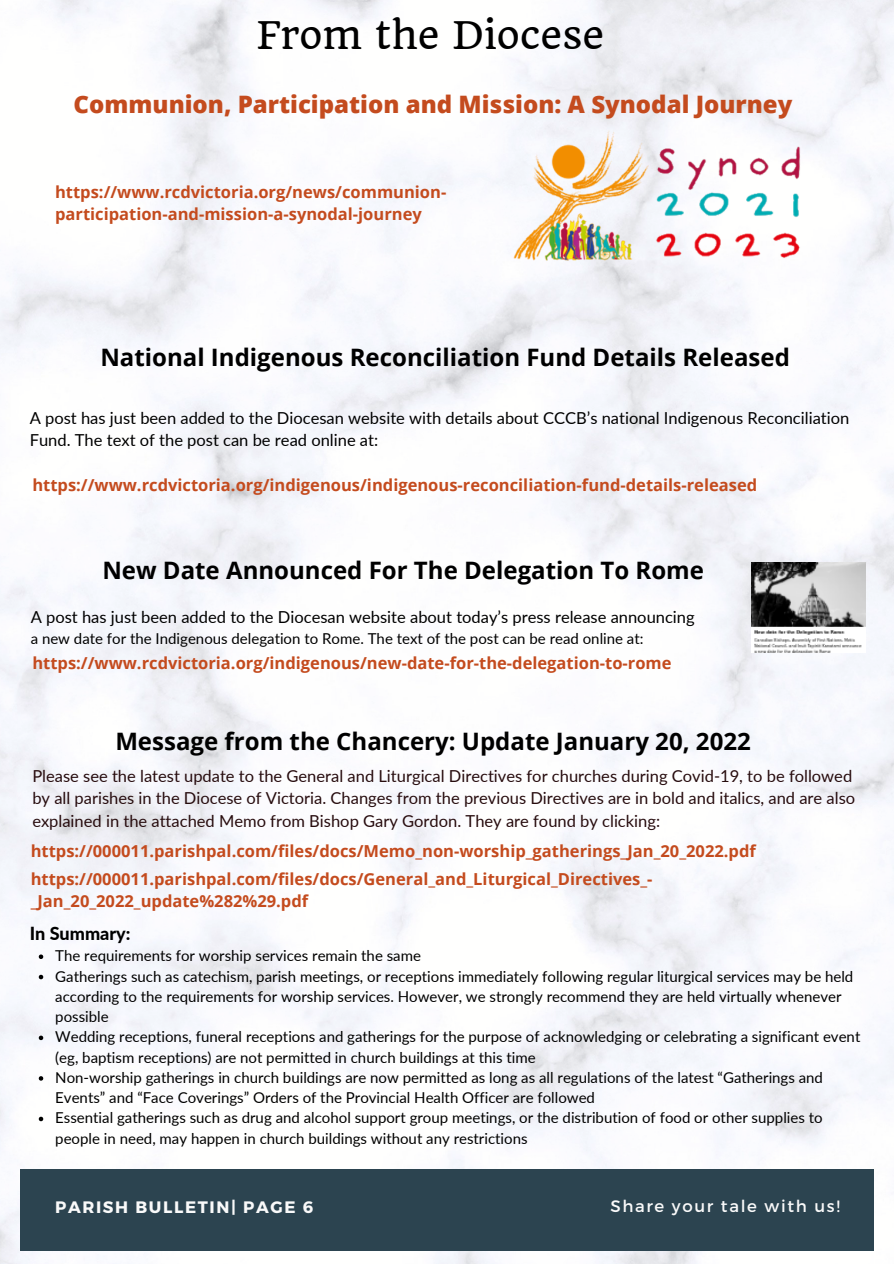
<style>
.page{position:relative;width:894px;height:1264px;background:#fff}
.page>*{position:absolute;margin:0;border:0;box-sizing:border-box;transform-origin:0 0}
.t1{font:37.05px "Quando";color:#000}
.t2{font:700 24px "Open Sans";color:#000}
.t3{font:800 24px "Open Sans";color:#c44b1e}
.t4{font:800 18px "Lato";color:#000}
.t5{font:700 16.5px/22.5px "Open Sans";color:#c44b1e}
.t6{font:16.5px/22.5px "Lato";color:#270c0e}
.t7{font:16.5px/22.5px "Lato";color:#000}
.t8{font:700 16.5px "Montserrat";letter-spacing:.1em;color:#fafafa}
.t9{font:16.5px "Montserrat";letter-spacing:.1em;color:#fafafa}
.t10{font:15px/20.2px "Lato";color:#000}
</style>
<div class="page">
<img style="left:0;top:0;width:893px;height:1263px">
<div style="left:20px;top:1169px;width:853px;height:81px;background:#2c4450"></div>
<img style="left:513px;top:129px;width:295px;height:132px">
<svg style="left:39px;top:954px;width:4px;height:5px"></svg>
<svg style="left:39px;top:974px;width:4px;height:5px"></svg>
<svg style="left:39px;top:1035px;width:4px;height:5px"></svg>
<svg style="left:39px;top:1076px;width:4px;height:4px"></svg>
<svg style="left:39px;top:1116px;width:4px;height:5px"></svg>
<img style="left:751px;top:562px;width:114px;height:90px">
<p class="t1" style="left:256px;top:12px;width:349px">From the Diocese</p>
<p class="t3" style="left:74px;top:87px;width:720px">Communion, Participation and Mission: A Synodal Journey</p>
<p class="t5" style="left:55px;top:180px;width:392px">https://www.rcdvictoria.org/news/communion&shy;participation-and-mission-a-synodal-journey</p>
<p class="t2" style="left:100px;top:340px;width:690px">National Indigenous Reconciliation Fund Details Released</p>
<p class="t7" style="left:30px;top:406px;width:820px">A post has just been added to the Diocesan website with details about CCCB’s national Indigenous Reconciliation<br>Fund. The text of the post can be read online at:</p>
<p class="t5" style="left:32px;top:473px;width:726px">https://www.rcdvictoria.org/indigenous/indigenous-reconciliation-fund-details-released</p>
<p class="t2" style="left:102px;top:553px;width:603px">New Date Announced For The Delegation To Rome</p>
<p class="t7" style="left:31px;top:605px;width:665px">A post has just been added to the Diocesan website about today’s press release announcing</p>
<p class="t10" style="left:31px;top:628px;width:614px">a new date for the Indigenous delegation to Rome. The text of the post can be read online at:</p>
<p class="t5" style="left:32px;top:651px;width:640px">https://www.rcdvictoria.org/indigenous/new-date-for-the-delegation-to-rome</p>
<p class="t2" style="left:115px;top:724px;width:636px">Message from the Chancery: Update January 20, 2022</p>
<p class="t6" style="left:32px;top:764px;width:824px">Please see the latest update to the General and Liturgical Directives for churches during Covid-19, to be followed by all parishes in the Diocese of Victoria. Changes from the previous Directives are in bold and italics, and are also explained in the attached Memo from Bishop Gary Gordon. They are found by clicking:</p>
<p class="t5" style="left:31px;top:839px;width:726px">https://000011.parishpal.com/files/docs/Memo_non-worship_gatherings_Jan_20_2022.pdf</p>
<p class="t5" style="left:31px;top:867px;width:623px">https://000011.parishpal.com/files/docs/General_and_Liturgical_Directives_- _Jan_20_2022_update%282%29.pdf</p>
<p class="t10" style="left:55px;top:945px;width:367px">The requirements for worship services remain the same</p>
<p class="t10" style="left:55px;top:965px;width:799px">Gatherings such as catechism, parish meetings, or receptions immediately following regular liturgical services may be held according to the requirements for worship services. However, we strongly recommend they are held virtually whenever possible</p>
<p class="t10" style="left:55px;top:1026px;width:806px">Wedding receptions, funeral receptions and gatherings for the purpose of acknowledging or celebrating a significant event (eg, baptism receptions) are not permitted in church buildings at this time</p>
<p class="t10" style="left:55px;top:1066px;width:769px">Non-worship gatherings in church buildings are now permitted as long as all regulations of the latest “Gatherings and<br>Events” and “Face Coverings” Orders of the Provincial Health Officer are followed</p>
<p class="t10" style="left:55px;top:1107px;width:768px">Essential gatherings such as drug and alcohol support group meetings, or the distribution of food or other supplies to people in need, may happen in church buildings without any restrictions</p>
<p class="t4" style="left:30px;top:922px;width:102px">In Summary:</p>
<p class="t8" style="left:55px;top:1196px;width:260px">PARISH BULLETIN| PAGE 6</p>
<p class="t9" style="left:610px;top:1195px;width:231px">Share your tale with us!</p>
</div>
